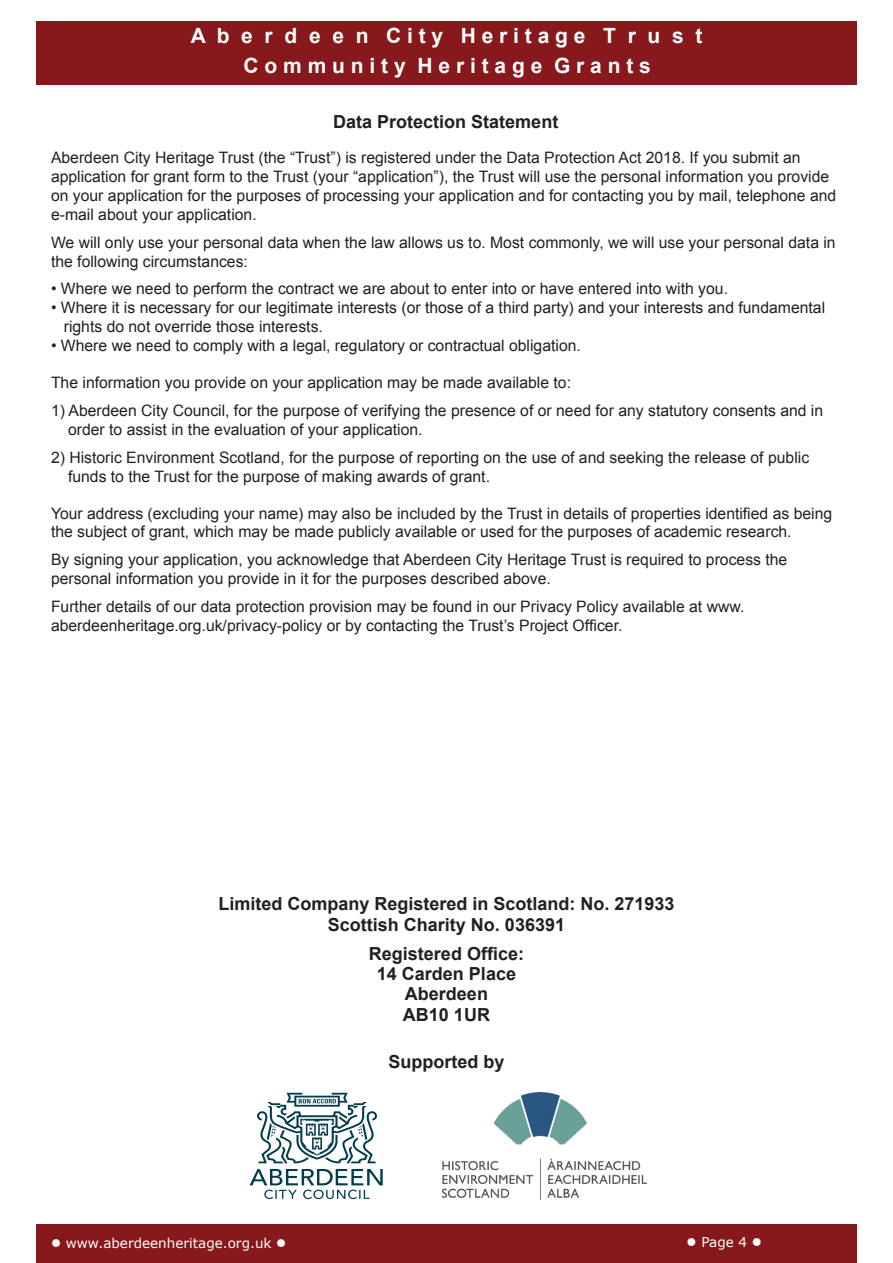
<style>
.page{position:relative;width:893px;height:1263px;background:#fff}
.page>*{position:absolute;margin:0;border:0;box-sizing:border-box;transform-origin:0 0}
.t1{font:700 21px "Arial";color:#fff}
.t2{font:700 18px/20.2px "Arial";color:#231f20;text-align:center}
.t3{font:15.75px/18.9px "Arial";color:#231f20}
.t4{font:13.5px "Verdana";color:#fff}
</style>
<div class="page">
<div style="left:36px;top:21px;width:821px;height:64px;background:#87181b"></div>
<div style="left:36px;top:1225px;width:821px;height:38px;background:#87181b"></div>
<svg style="left:250px;top:1169px;width:133px;height:30px"></svg>
<svg style="left:257px;top:1093px;width:120px;height:70px"></svg>
<img style="left:442px;top:1093px;width:204px;height:106px">
<h1 class="t1" style="left:191px;top:22px;width:513px">A b e r d e e n C i t y H e r i t a g e T r u s t</h1>
<h1 class="t1" style="left:244px;top:52px;width:409px">C o m m u n i t y H e r i t a g e G r a n t s</h1>
<p class="t2" style="left:333px;top:112px;width:227px">Data Protection Statement</p>
<p class="t3" style="left:51px;top:148px;width:787px">Aberdeen City Heritage Trust (the “Trust”) is registered under the Data Protection Act 2018. If you submit an application for grant form to the Trust (your “application”), the Trust will use the personal information you provide on your application for the purposes of processing your application and for contacting you by mail, telephone and e-mail about your application.</p>
<p class="t3" style="left:51px;top:233px;width:786px">We will only use your personal data when the law allows us to. Most commonly, we will use your personal data in the following circumstances:</p>
<p class="t3" style="left:51px;top:280px;width:678px">• Where we need to perform the contract we are about to enter into or have entered into with you.</p>
<p class="t3" style="left:64px;top:298px;width:763px;text-indent:-13px">• Where it is necessary for our legitimate interests (or those of a third party) and your interests and fundamental rights do not override those interests.</p>
<p class="t3" style="left:51px;top:336px;width:531px">• Where we need to comply with a legal, regulatory or contractual obligation.</p>
<p class="t3" style="left:51px;top:373px;width:521px">The information you provide on your application may be made available to:</p>
<p class="t3" style="left:68px;top:401px;width:757px;text-indent:-17px">1) Aberdeen City Council, for the purpose of verifying the presence of or need for any statutory consents and in order to assist in the evaluation of your application.</p>
<p class="t3" style="left:68px;top:448px;width:743px;text-indent:-17px">2) Historic Environment Scotland, for the purpose of reporting on the use of and seeking the release of public funds to the Trust for the purpose of making awards of grant.</p>
<p class="t3" style="left:51px;top:504px;width:783px">Your address (excluding your name) may also be included by the Trust in details of properties identified as being the subject of grant, which may be made publicly available or used for the purposes of academic research.</p>
<p class="t3" style="left:51px;top:550px;width:738px">By signing your application, you acknowledge that Aberdeen City Heritage Trust is required to process the personal information you provide in it for the purposes described above.</p>
<p class="t3" style="left:51px;top:597px;width:695px">Further details of our data protection provision may be found in our Privacy Policy available at www. aberdeenheritage.org.uk/privacy-policy or by contacting the Trust’s Project Officer.</p>
<p class="t2" style="left:218px;top:894px;width:458px">Limited Company Registered in Scotland: No. 271933<br>Scottish Charity No. 036391</p>
<p class="t2" style="left:369px;top:944px;width:157px">Registered Office:<br>14 Carden Place<br>Aberdeen<br>AB10 1UR</p>
<p class="t2" style="left:388px;top:1052px;width:118px">Supported by</p>
<p class="t4" style="left:51px;top:1234px;width:237px">● www.aberdeenheritage.org.uk ●</p>
<p class="t4" style="left:687px;top:1232px;width:77px">● Page 4 ●</p>
</div>
